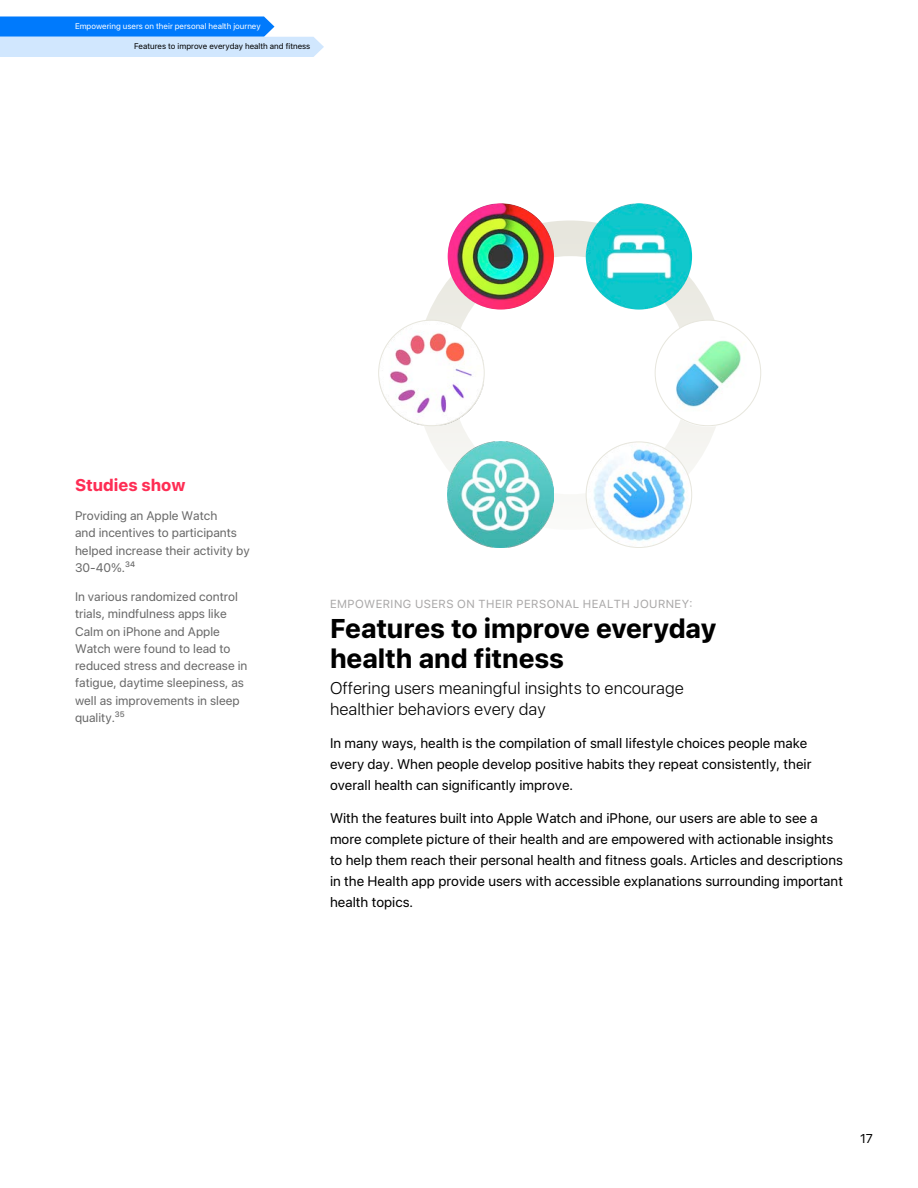
<style>
.page{position:relative;width:918px;height:1188px;background:#fff}
.page>*{position:absolute;margin:0;border:0;box-sizing:border-box;transform-origin:0 0}
.t1{font:700 27px/30px "SF Hello";letter-spacing:-.005em;color:#000}
.t2{font:300 16.8px/21px "SF Hello";color:#000}
.t3{font:700 16.8px "SF Hello";color:#fe2d54}
.t4{font:13.8px/21px "SF Hello";color:#000}
.t5{font:12.75px "SF Hello";color:#000}
.t6{font:12.3px/17.2px "SF Hello";color:#696969}
.t7{font:11.7px "SF Hello";letter-spacing:.04em;color:#aaa9a9}
.t8{font:8.25px "SF Hello";color:#fff}
.t9{font:8.25px "SF Hello";color:#000}
</style>
<div class="page">
<svg style="left:421px;top:220px;width:304px;height:310px"></svg>
<img style="left:586px;top:442px;width:106px;height:106px;border-radius:53px">
<img style="left:586px;top:203px;width:106px;height:107px;border-radius:53px">
<svg style="left:0;top:16px;width:324px;height:41px;background:#80bcfd"></svg>
<img style="left:448px;top:203px;width:106px;height:107px;border-radius:53px">
<img style="left:655px;top:320px;width:106px;height:106px;border-radius:53px">
<img style="left:379px;top:321px;width:106px;height:104px">
<img style="left:448px;top:442px;width:106px;height:106px">
<p class="t8" style="left:75px;top:21px;width:187px">Empowering users on their personal health journey</p>
<p class="t9" style="left:134px;top:41px;width:178px">Features to improve everyday health and fitness</p>
<p class="t3" style="left:75px;top:475px;width:112px">Studies show</p>
<p class="t6" style="left:75px;top:507px;width:176px">Providing an Apple Watch<br>and incentives to participants helped increase their activity by<br>30-40%.<sup>34</sup></p>
<p class="t6" style="left:75px;top:588px;width:174px">In various randomized control trials, mindfulness apps like<br>Calm on iPhone and Apple<br>Watch were found to lead to reduced stress and decrease in fatigue, daytime sleepiness, as well as improvements in sleep quality.<sup>35</sup></p>
<p class="t7" style="left:330px;top:597px;width:364px">EMPOWERING USERS ON THEIR PERSONAL HEALTH JOURNEY:</p>
<h1 class="t1" style="left:330px;top:614px;width:388px">Features to improve everyday health and fitness</h1>
<p class="t2" style="left:330px;top:677px;width:355px">Offering users meaningful insights to encourage healthier behaviors every day</p>
<p class="t4" style="left:330px;top:732px;width:483px">In many ways, health is the compilation of small lifestyle choices people make every day. When people develop positive habits they repeat consistently, their overall health can significantly improve.</p>
<p class="t4" style="left:330px;top:807px;width:515px">With the features built into Apple Watch and iPhone, our users are able to see a more complete picture of their health and are empowered with actionable insights to help them reach their personal health and fitness goals. Articles and descriptions in the Health app provide users with accessible explanations surrounding important health topics.</p>
<p class="t5" style="left:860px;top:1131px;width:14px">17</p>
</div>
